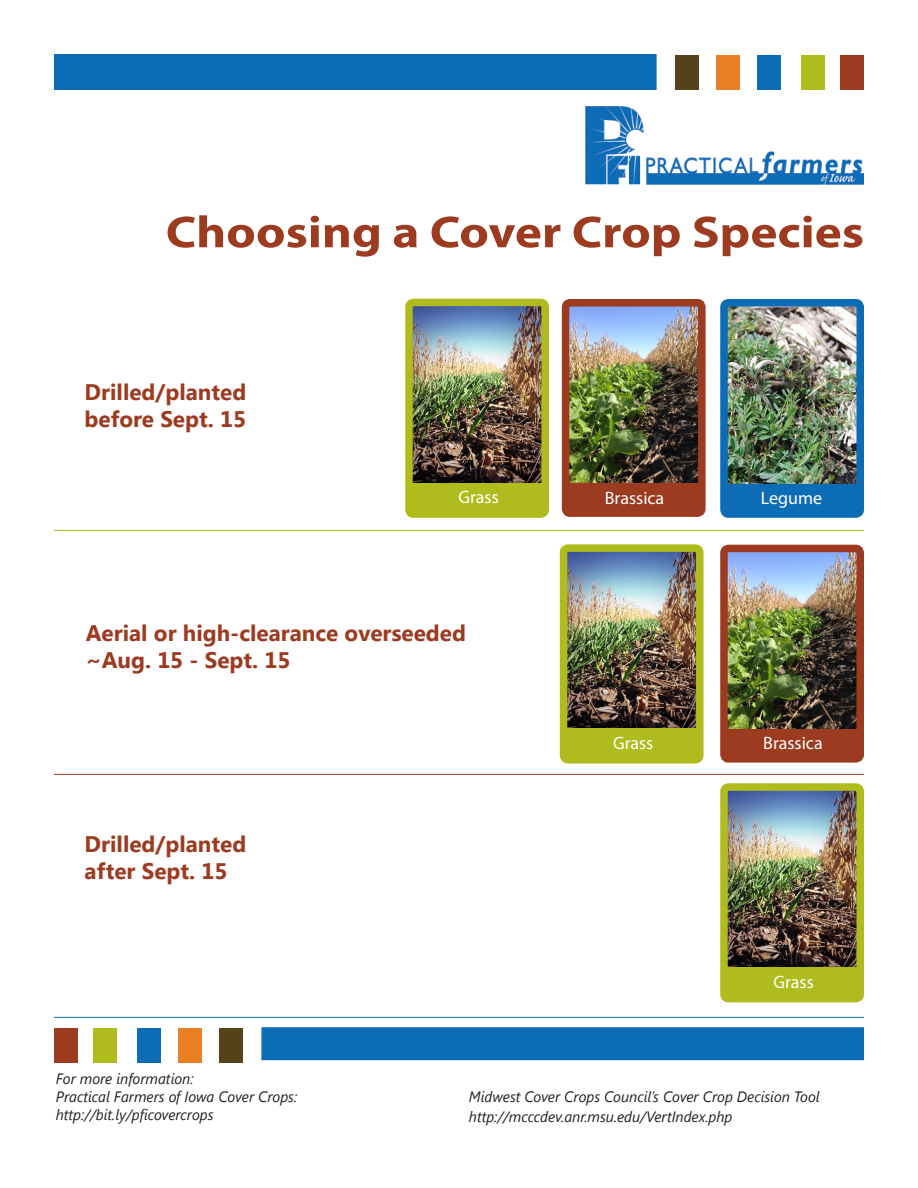
<style>
.page{position:relative;width:918px;height:1188px;background:#fff}
.page>*{position:absolute;margin:0;border:0;box-sizing:border-box;transform-origin:0 0}
.t1{font:700 45px "Myriad Pro";color:#9d3b21;scale:1.14 1}
.t2{font:700 22.5px/27px "Segoe UI";color:#9d3b21}
.t3{font:18px "Myriad Pro";color:#fff}
.t4{font:italic 15px/18px "Segoe UI";color:#231f20}
</style>
<div class="page">
<div style="left:675px;top:55px;width:24px;height:34px;background:#564218"></div>
<div style="left:716px;top:55px;width:24px;height:34px;background:#ea8023"></div>
<div style="left:757px;top:55px;width:23px;height:34px;background:#0d6cb6"></div>
<div style="left:801px;top:55px;width:24px;height:34px;background:#b0bb1d"></div>
<div style="left:840px;top:55px;width:24px;height:34px;background:#9d3b21"></div>
<div style="left:54px;top:54px;width:603px;height:36px;background:#0d6cb6"></div>
<img style="left:586px;top:106px;width:278px;height:78px">
<img style="left:729px;top:308px;width:126px;height:176px">
<div style="left:720px;top:299px;width:144px;height:219px;border:8px solid #0d6cb6;border-radius:4px"></div>
<img style="left:414px;top:308px;width:126px;height:175px">
<div style="left:405px;top:299px;width:144px;height:219px;border:8px solid #b0bb1d;border-radius:4px"></div>
<img style="left:571px;top:308px;width:126px;height:175px">
<div style="left:562px;top:299px;width:144px;height:218px;border:8px solid #9d3b21;border-radius:4px"></div>
<div style="left:412px;top:483px;width:133px;height:28px;background:#b0bb1d"></div>
<div style="left:568px;top:483px;width:133px;height:28px;background:#9d3b21"></div>
<div style="left:725px;top:484px;width:133px;height:27px;background:#0d6cb6"></div>
<img style="left:729px;top:792px;width:126px;height:175px">
<div style="left:720px;top:783px;width:144px;height:219px;border:8px solid #b0bb1d;border-radius:4px"></div>
<img style="left:729px;top:554px;width:126px;height:175px">
<div style="left:720px;top:545px;width:144px;height:218px;border:8px solid #9d3b21;border-radius:4px"></div>
<div style="left:727px;top:967px;width:133px;height:28px;background:#b0bb1d"></div>
<div style="left:727px;top:729px;width:132px;height:27px;background:#9d3b21"></div>
<img style="left:569px;top:553px;width:126px;height:175px">
<div style="left:560px;top:544px;width:144px;height:220px;border:8px solid #b0bb1d;border-radius:4px"></div>
<div style="left:567px;top:728px;width:133px;height:28px;background:#b0bb1d"></div>
<hr style="left:54px;top:530px;width:810px;height:1px;background:#b0bb1d">
<hr style="left:54px;top:774px;width:810px;height:1px;background:#9d3b21">
<hr style="left:54px;top:1017px;width:810px;height:1px;background:#0d6cb6">
<div style="left:219px;top:1028px;width:24px;height:35px;background:#564218"></div>
<div style="left:178px;top:1028px;width:24px;height:35px;background:#ea8023"></div>
<div style="left:138px;top:1028px;width:23px;height:35px;background:#0d6cb6"></div>
<div style="left:93px;top:1028px;width:24px;height:35px;background:#b0bb1d"></div>
<div style="left:54px;top:1028px;width:24px;height:35px;background:#9d3b21"></div>
<div style="left:261px;top:1027px;width:603px;height:33px;background:#0d6cb6;border:2px solid #0d6cb6"></div>
<p class="t1" style="left:166px;top:203px;width:614px">Choosing a Cover Crop Species</p>
<p class="t2" style="left:85px;top:377px;width:163px">Drilled/planted before Sept. 15</p>
<p class="t3" style="left:458px;top:486px;width:42px">Grass</p>
<p class="t3" style="left:605px;top:486px;width:61px">Brassica</p>
<p class="t3" style="left:761px;top:487px;width:63px">Legume</p>
<p class="t2" style="left:86px;top:618px;width:382px">Aerial or high-clearance overseeded ~Aug. 15 - Sept. 15</p>
<p class="t2" style="left:85px;top:829px;width:163px">Drilled/planted after Sept. 15</p>
<p class="t3" style="left:613px;top:732px;width:42px">Grass</p>
<p class="t3" style="left:763px;top:732px;width:61px">Brassica</p>
<p class="t3" style="left:773px;top:971px;width:42px">Grass</p>
<p class="t4" style="left:56px;top:1069px;width:243px">For more information:<br>Practical Farmers of Iowa Cover Crops: http://bit.ly/pficovercrops</p>
<p class="t4" style="left:469px;top:1086px;width:352px;line-height:19.8px">Midwest Cover Crops Council’s Cover Crop Decision Tool http://mcccdev.anr.msu.edu/VertIndex.php</p>
</div>
